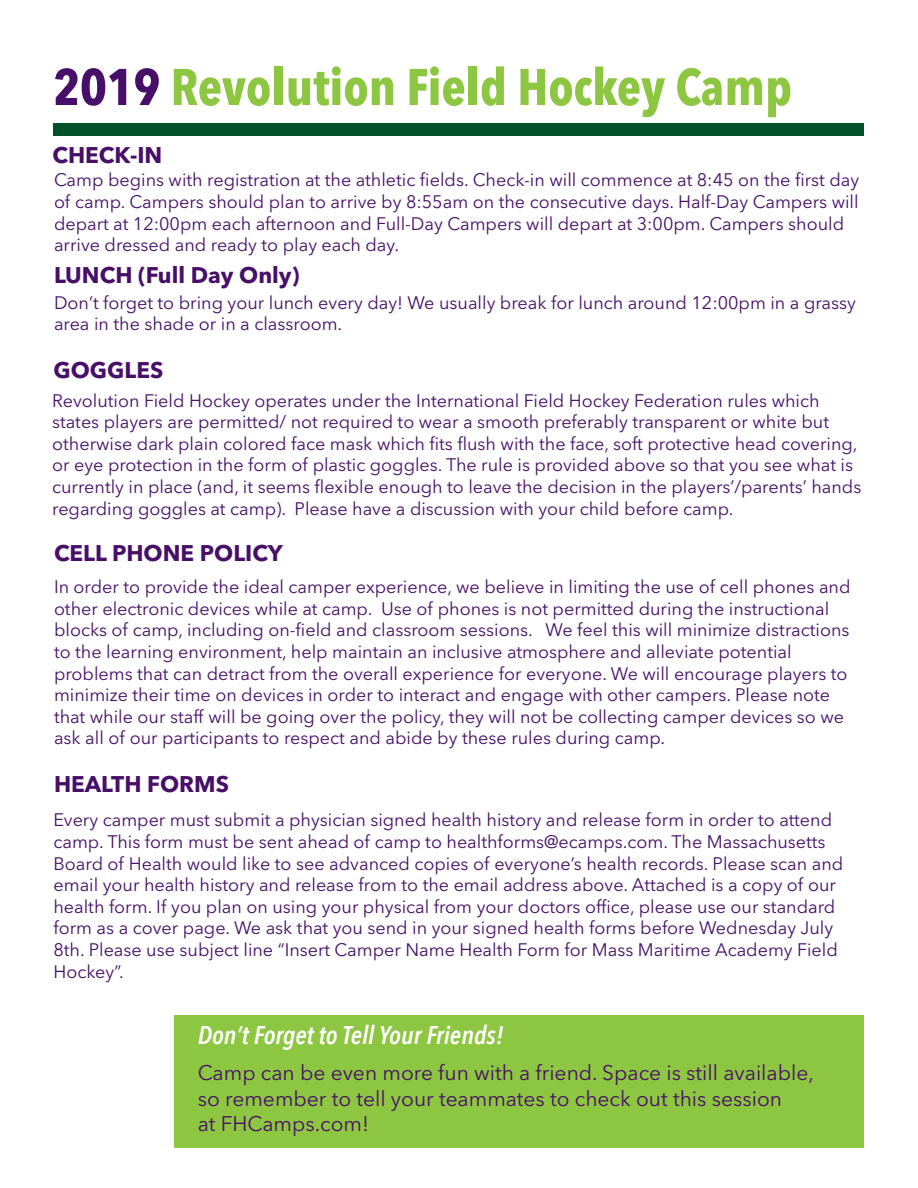
<style>
.page{position:relative;width:918px;height:1188px;background:#fff}
.page>*{position:absolute;margin:0;border:0;box-sizing:border-box;transform-origin:0 0}
.t1{font:700 51px "Avenir Next Condensed";color:#8dc640}
.t2{font:italic 600 25.5px "Avenir Next Condensed";color:#fff}
.t3{font:700 22.5px "Avenir Next LT Pro";color:#470f67}
.t4{font:21px/25.2px "Avenir Next LT Pro";color:#470f67}
.t5{font:18px/21.6px "Avenir Next LT Pro";color:#470f67}
.s1{color:#470f67}
</style>
<div class="page">
<div style="left:174px;top:1015px;width:689px;height:133px;background:#8dc640"></div>
<div style="left:53px;top:123px;width:810px;height:13px;background:#03512a"></div>
<h1 class="t1" style="left:53px;top:56px;width:740px"><span class="s1">2019</span> Revolution Field Hockey Camp</h1>
<p class="t3" style="left:52px;top:141px;width:111px">CHECK-IN</p>
<p class="t5" style="left:54px;top:169px;width:807px">Camp begins with registration at the athletic fields. Check-in will commence at 8:45 on the first day of camp. Campers should plan to arrive by 8:55am on the consecutive days. Half-Day Campers will depart at 12:00pm each afternoon and Full-Day Campers will depart at 3:00pm. Campers should arrive dressed and ready to play each day.</p>
<p class="t3" style="left:54px;top:262px;width:247px">LUNCH (Full Day Only)</p>
<p class="t5" style="left:54px;top:292px;width:804px">Don’t forget to bring your lunch every day! We usually break for lunch around 12:00pm in a grassy area in the shade or in a classroom.</p>
<p class="t3" style="left:53px;top:356px;width:111px">GOGGLES</p>
<p class="t5" style="left:52px;top:389px;width:811px">Revolution Field Hockey operates under the International Field Hockey Federation rules which states players are permitted/ not required to wear a smooth preferably transparent or white but otherwise dark plain colored face mask which fits flush with the face, soft protective head covering, or eye protection in the form of plastic goggles. The rule is provided above so that you see what is currently in place (and, it seems flexible enough to leave the decision in the players’/parents’ hands regarding goggles at camp). Please have a discussion with your child before camp.</p>
<p class="t3" style="left:54px;top:540px;width:230px">CELL PHONE POLICY</p>
<p class="t5" style="left:54px;top:576px;width:798px">In order to provide the ideal camper experience, we believe in limiting the use of cell phones and other electronic devices while at camp. Use of phones is not permitted during the instructional blocks of camp, including on-field and classroom sessions. We feel this will minimize distractions to the learning environment, help maintain an inclusive atmosphere and alleviate potential problems that can detract from the overall experience for everyone. We will encourage players to minimize their time on devices in order to interact and engage with other campers. Please note that while our staff will be going over the policy, they will not be collecting camper devices so we ask all of our participants to respect and abide by these rules during camp.</p>
<p class="t3" style="left:54px;top:770px;width:177px">HEALTH FORMS</p>
<p class="t5" style="left:53px;top:809px;width:791px">Every camper must submit a physician signed health history and release form in order to attend camp. This form must be sent ahead of camp to healthforms@ecamps.com. The Massachusetts Board of Health would like to see advanced copies of everyone’s health records. Please scan and email your health history and release from to the email address above. Attached is a copy of our health form. If you plan on using your physical from your doctors office, please use our standard form as a cover page. We ask that you send in your signed health forms before Wednesday July 8th. Please use subject line “Insert Camper Name Health Form for Mass Maritime Academy Field Hockey”.</p>
<h2 class="t2" style="left:198px;top:1020px;width:307px">Don’t Forget to Tell Your Friends!</h2>
<p class="t4" style="left:198px;top:1060px;width:618px">Camp can be even more fun with a friend. Space is still available, so remember to tell your teammates to check out this session<br>at FHCamps.com!</p>
</div>
